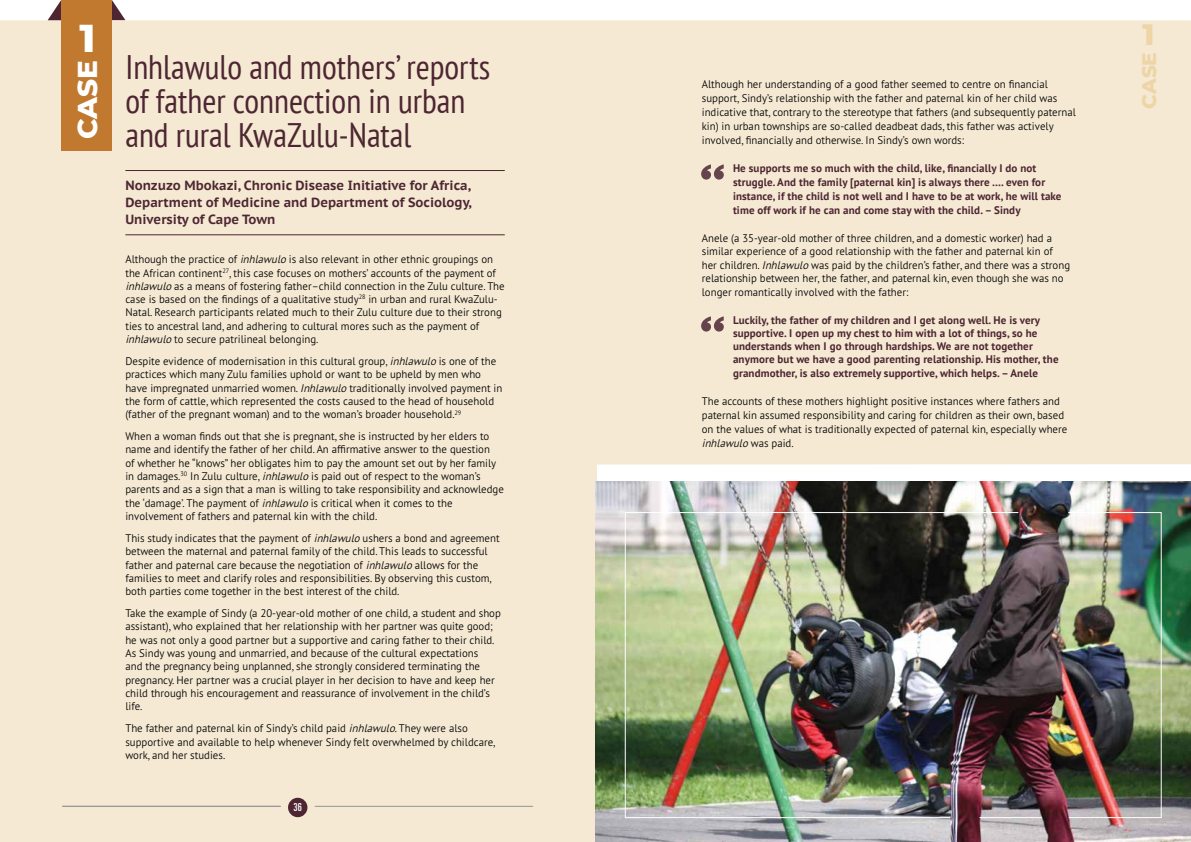
<style>
.page{position:relative;width:1191px;height:842px;background:#fff}
.page>*{position:absolute;margin:0;border:0;box-sizing:border-box;transform-origin:0 0}
.t1{font:800 39.6px "Montserrat";color:#fff}
.t2{font:condensed 34px/34px "PT Sans";color:#4d2632}
.t3{font:800 30px "Montserrat";color:#edd5a7}
.t4{font:800 27.9px "Montserrat";color:#fff}
.t5{font:800 20px "Montserrat";color:#edd5a7}
.t6{font:700 13.3px/17.4px "PT Sans Caption";color:#4d2632;text-align:justify}
.t7{font:300 11px/13.3px "PT Sans Pro";color:#000}
.t8{font:700 11px/14px "PT Sans";letter-spacing:.01em;color:#4d2632}
.t9{font:ultra-condensed 11px "Univers";color:#fff}
.s1{font-style:italic}
</style>
<div class="page">
<div style="left:0;top:20px;width:1191px;height:822px;background:#f5e9d3"></div>
<svg style="left:48px;top:0;width:13px;height:20px"></svg>
<svg style="left:112px;top:0;width:13px;height:20px"></svg>
<div style="left:61px;top:0;width:51px;height:150px;background:#c1792f"></div>
<hr style="left:125px;top:170px;width:380px;height:1px;background:#4d2632">
<hr style="left:125px;top:235px;width:380px;height:1px;background:#4d2632">
<div style="left:283px;top:793px;width:30px;height:43px;background:#f5e9d3"></div>
<div style="left:288px;top:798px;width:19px;height:19px;background:#4d2632;border-radius:50%"></div>
<hr style="left:62px;top:806px;width:219px;height:1px;background:#939598">
<hr style="left:315px;top:806px;width:218px;height:1px;background:#939598">
<img style="left:595px;top:481px;width:596px;height:361px">
<hr style="left:979px;top:817px;width:63px;height:1px;background:#fff">
<img style="left:1067px;top:512px;width:95px;height:306px">
<img style="left:624px;top:512px;width:395px;height:306px">
<svg style="left:701px;top:164px;width:23px;height:16px"></svg>
<svg style="left:701px;top:316px;width:23px;height:16px"></svg>
<h1 class="t1" style="left:79px;top:9px;width:18px">1</h1>
<h3 class="t4" style="left:67px;top:139px;width:80px;rotate:-90deg">CASE</h3>
<h2 class="t2" style="left:125px;top:49px;width:366px">Inhlawulo and mothers’ reports of father connection in urban and rural KwaZulu-Natal</h2>
<p class="t6" style="left:125px;top:176px;width:348px">Nonzuzo Mbokazi, Chronic Disease Initiative for Africa, Department of Medicine and Department of Sociology, University of Cape Town</p>
<p class="t7" style="left:125px;top:252px;width:381px">Although the practice of <span class="s1">inhlawulo</span> is also relevant in other ethnic groupings on the African continent<sup>27</sup>, this case focuses on mothers’ accounts of the payment of <span class="s1">inhlawulo</span>as a means of fostering father–child connection in the Zulu culture. The case is based on the findings of a qualitative study<sup>28</sup> in urban and rural KwaZulu-Natal. Research participants related much to their Zulu culture due to their strong ties to ancestral land, and adhering to cultural mores such as the payment of <span class="s1">inhlawulo</span>to secure patrilineal belonging.</p>
<p class="t7" style="left:125px;top:354px;width:378px">Despite evidence of modernisation in this cultural group, <span class="s1">inhlawulo</span>is one of the practices which many Zulu families uphold or want to be upheld by men who have impregnated unmarried women. <span class="s1">Inhlawulo</span>traditionally involved payment in the form of cattle, which represented the costs caused to the head of household (father of the pregnant woman) and to the woman’s broader household.<sup>29</sup></p>
<p class="t7" style="left:125px;top:429px;width:380px">When a woman finds out that she is pregnant, she is instructed by her elders to name and identify the father of her child. An affirmative answer to the question<br>of whether he “knows” her obligates him to pay the amount set out by her family in damages.<sup>30</sup> In Zulu culture, <span class="s1">inhlawulo</span>is paid out of respect to the woman’s parents and as a sign that a man is willing to take responsibility and acknowledge the ‘damage’. The payment of <span class="s1">inhlawulo</span>is critical when it comes to the involvement of fathers and paternal kin with the child.</p>
<p class="t7" style="left:125px;top:531px;width:376px">This study indicates that the payment of <span class="s1">inhlawulo</span>ushers a bond and agreement between the maternal and paternal family of the child. This leads to successful father and paternal care because the negotiation of <span class="s1">inhlawulo</span>allows for the families to meet and clarify roles and responsibilities. By observing this custom, both parties come together in the best interest of the child.</p>
<p class="t7" style="left:125px;top:606px;width:377px">Take the example of Sindy (a 20-year-old mother of one child, a student and shop assistant), who explained that her relationship with her partner was quite good; he was not only a good partner but a supportive and caring father to their child.<br>As Sindy was young and unmarried, and because of the cultural expectations<br>and the pregnancy being unplanned, she strongly considered terminating the pregnancy. Her partner was a crucial player in her decision to have and keep her child through his encouragement and reassurance of involvement in the child’s life.</p>
<p class="t7" style="left:125px;top:721px;width:372px">The father and paternal kin of Sindy’s child paid <span class="s1">inhlawulo</span>. They were also supportive and available to help whenever Sindy felt overwhelmed by childcare, work, and her studies.</p>
<p class="t9" style="left:294px;top:801px;width:10px">36</p>
<p class="t7" style="left:702px;top:77px;width:375px;line-height:14px">Although her understanding of a good father seemed to centre on financial support, Sindy’s relationship with the father and paternal kin of her child was indicative that, contrary to the stereotype that fathers (and subsequently paternal kin) in urban townships are so-called deadbeat dads, this father was actively involved, financially and otherwise. In Sindy’s own words:</p>
<p class="t8" style="left:733px;top:161px;width:330px">He supports me so much with the child, like, financially I do not struggle. And the family [paternal kin] is always there …. even for instance, if the child is not well and I have to be at work, he will take time off work if he can and come stay with the child. – Sindy</p>
<p class="t7" style="left:702px;top:231px;width:370px;line-height:13.6px">Anele (a 35-year-old mother of three children, and a domestic worker) had a similar experience of a good relationship with the father and paternal kin of her children. <span class="s1">Inhlawulo</span>was paid by the children’s father, and there was a strong relationship between her, the father, and paternal kin, even though she was no longer romantically involved with the father:</p>
<p class="t8" style="left:733px;top:313px;width:327px;line-height:13px">Luckily, the father of my children and I get along well. He is very supportive. I open up my chest to him with a lot of things, so he understands when I go through hardships. We are not together anymore but we have a good parenting relationship. His mother, the</p>
<p class="t8" style="left:733px;top:366px;width:306px">grandmother, is also extremely supportive, which helps. – Anele</p>
<p class="t7" style="left:702px;top:394px;width:367px;line-height:14px">The accounts of these mothers highlight positive instances where fathers and paternal kin assumed responsibility and caring for children as their own, based on the values of what is traditionally expected of paternal kin, especially where <span class="s1">inhlawulo</span>wa s p a i d .</p>
<h3 class="t3" style="left:1142px;top:12px;width:14px">1</h3>
<h3 class="t5" style="left:1134px;top:109px;width:58px;rotate:-90deg">CASE</h3>
</div>
